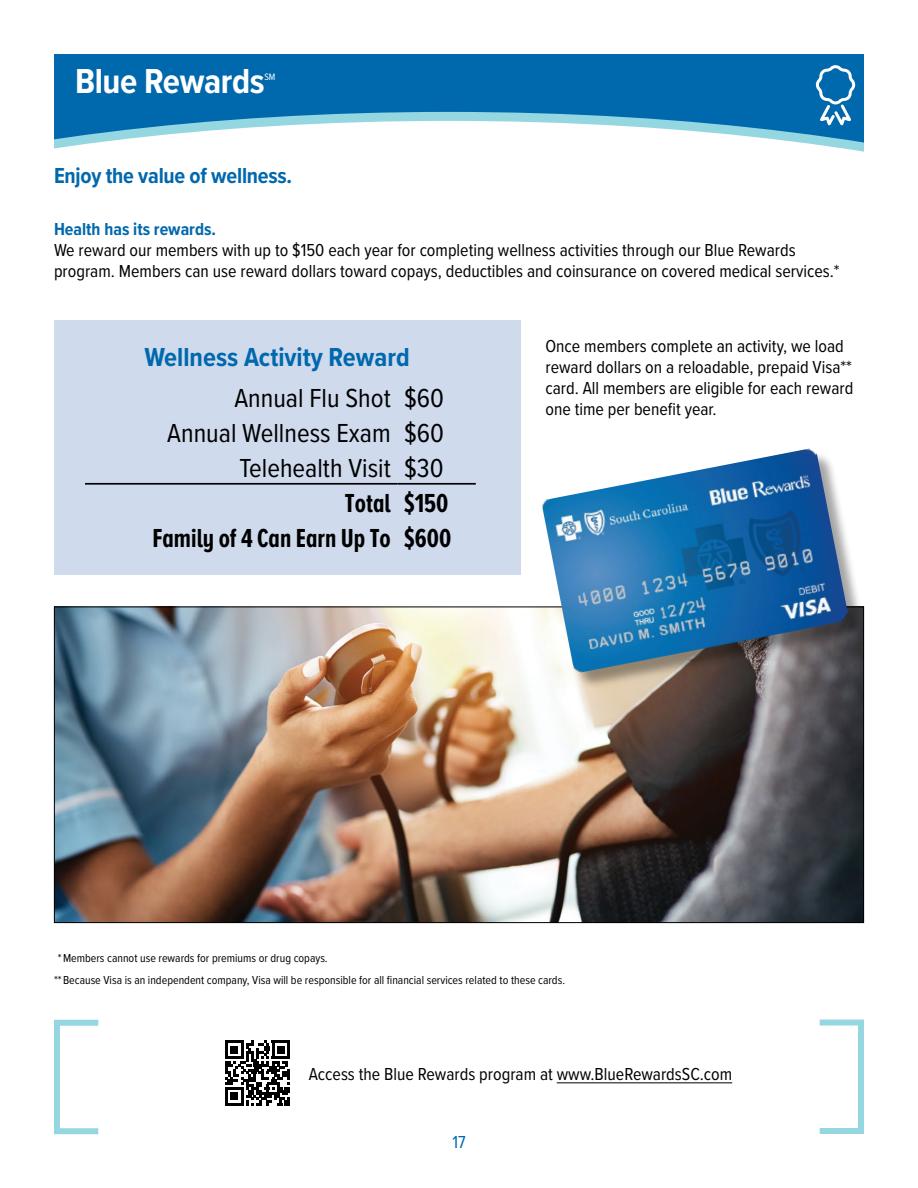
<style>
.page{position:relative;width:918px;height:1188px;background:#fff}
.page>*{position:absolute;margin:0;border:0;box-sizing:border-box;transform-origin:0 0}
.t1{font:700 36px "Proxima Nova Cond";letter-spacing:-.01em;color:#fff}
.t2{font:27px/35px "Proxima Nova Cond";color:#000;text-align:right}
.t3{font:700 27px/35px "Proxima Nova A Ex Cn";color:#000;text-align:right}
.t4{font:700 27px "Proxima Nova Cond";color:#0068ac}
.t5{font:700 22.5px "Proxima Nova Cond";letter-spacing:-.01em;color:#0068ac}
.t6{font:18px/21px "Proxima Nova Cond";color:#000}
.t7{font:700 18px "Proxima Nova Cond";color:#0068ac}
.t8{font:18px "Proxima Nova Cond";color:#0068ac}
.t9{font:12px/21.6px "Proxima Nova Cond";color:#000}
.t10{font:9.6px "Proxima Nova Cond";color:#fff}
</style>
<div class="page">
<div style="left:54px;top:54px;width:810px;height:92px;background:#0068ac"></div>
<svg style="left:54px;top:112px;width:810px;height:40px"></svg>
<img style="left:56px;top:609px;width:806px;height:312px">
<div style="left:54px;top:320px;width:466px;height:254px;background:#cfdaed"></div>
<div style="left:54px;top:1020px;width:47px;height:114px;border:6px solid #95d7e1"></div>
<div style="left:817px;top:1020px;width:47px;height:114px;border:6px solid #95d7e1"></div>
<svg style="left:813px;top:65px;width:46px;height:66px"></svg>
<div style="left:545px;top:452px;width:321px;height:238px;background:#000;opacity:.36"></div>
<img style="left:541px;top:448px;width:308px;height:226px">
<hr style="left:85px;top:483px;width:313px;height:2px;background:#000">
<hr style="left:398px;top:483px;width:78px;height:2px;background:#000">
<hr style="left:557px;top:1082px;width:175px;height:1px;background:#000">
<svg style="left:225px;top:1041px;width:65px;height:64px"></svg>
<div style="left:230px;top:1092px;width:8px;height:8px;background:#000"></div>
<h1 class="t1" style="left:75px;top:55px;width:191px">Blue Rewards</h1>
<p class="t10" style="left:264px;top:70px;width:13px">SM</p>
<p class="t5" style="left:54px;top:159px;width:240px">Enjoy the value of wellness.</p>
<p class="t7" style="left:54px;top:216px;width:164px">Health has its rewards.</p>
<p class="t6" style="left:54px;top:239px;width:787px">We reward our members with up to $150 each year for completing wellness activities through our Blue Rewards program. Members can use reward dollars toward copays, deductibles and coinsurance on covered medical services.*</p>
<h2 class="t4" style="left:144px;top:337px;width:267px">Wellness Activity Reward</h2>
<h2 class="t2" style="left:167px;top:380px;width:278px">Annual Flu Shot $60<br>Annual Wellness Exam $60<br>Telehealth Visit $30</h2>
<h2 class="t3" style="left:152px;top:485px;width:300px">Total $150<br>Family of 4 Can Earn Up To $600</h2>
<p class="t6" style="left:545px;top:335px;width:309px">Once members complete an activity, we load reward dollars on a reloadable, prepaid Visa** card. All members are eligible for each reward one time per benefit year.</p>
<p class="t9" style="left:54px;top:947px;width:513px;text-indent:4px">*Members cannot use rewards for premiums or drug copays.<br>**Because Visa is an independent company, Visa will be responsible for all financial services related to these cards.</p>
<p class="t6" style="left:309px;top:1063px;width:425px">Access the Blue Rewards program at www.BlueRewardsSC.com</p>
<p class="t8" style="left:452px;top:1129px;width:15px">17</p>
</div>
